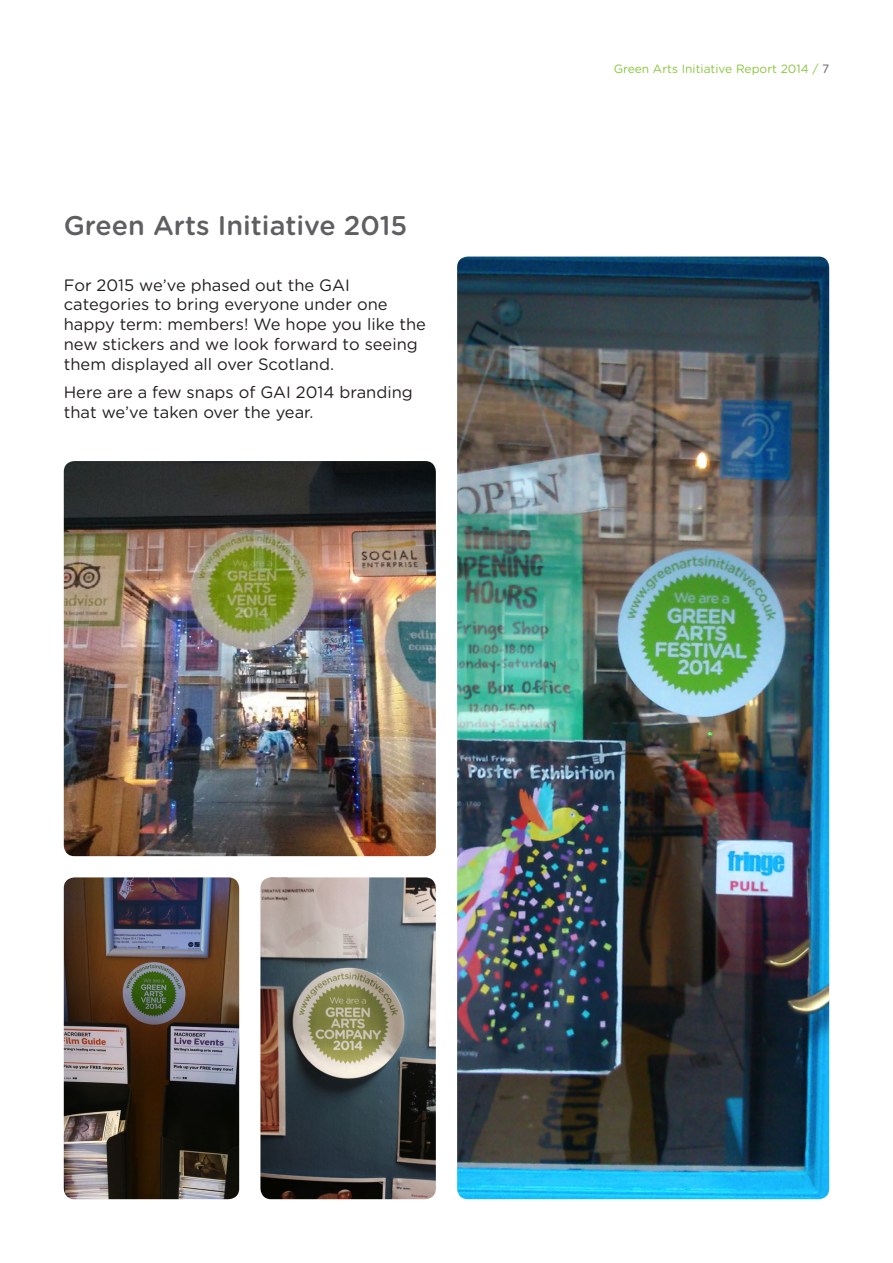
<style>
.page{position:relative;width:893px;height:1263px;background:#fff}
.page>*{position:absolute;margin:0;border:0;box-sizing:border-box;transform-origin:0 0}
.t1{font:500 27px "Gotham Rounded";color:#5f5f62}
.t2{font:16.5px/19.8px "Gotham Rounded";color:#231f20}
.t3{font:12px "Gotham Rounded";color:#8bc63e}
.s1{color:#5f5f62}
</style>
<div class="page">
<img style="left:457px;top:257px;width:372px;height:942px">
<img style="left:64px;top:461px;width:372px;height:395px">
<img style="left:64px;top:877px;width:175px;height:322px">
<img style="left:260px;top:877px;width:176px;height:322px">
<h1 class="t1" style="left:64px;top:206px;width:345px">Green Arts Initiative 2015</h1>
<p class="t2" style="left:64px;top:274px;width:364px">For 2015 we’ve phased out the GAI categories to bring everyone under one happy term: members! We hope you like the new stickers and we look forward to seeing them displayed all over Scotland.</p>
<p class="t2" style="left:64px;top:382px;width:351px">Here are a few snaps of GAI 2014 branding that we’ve taken over the year.</p>
<p class="t3" style="left:614px;top:61px;width:217px">Green Arts Initiative Report 2014 / <span class="s1">7</span></p>
</div>
